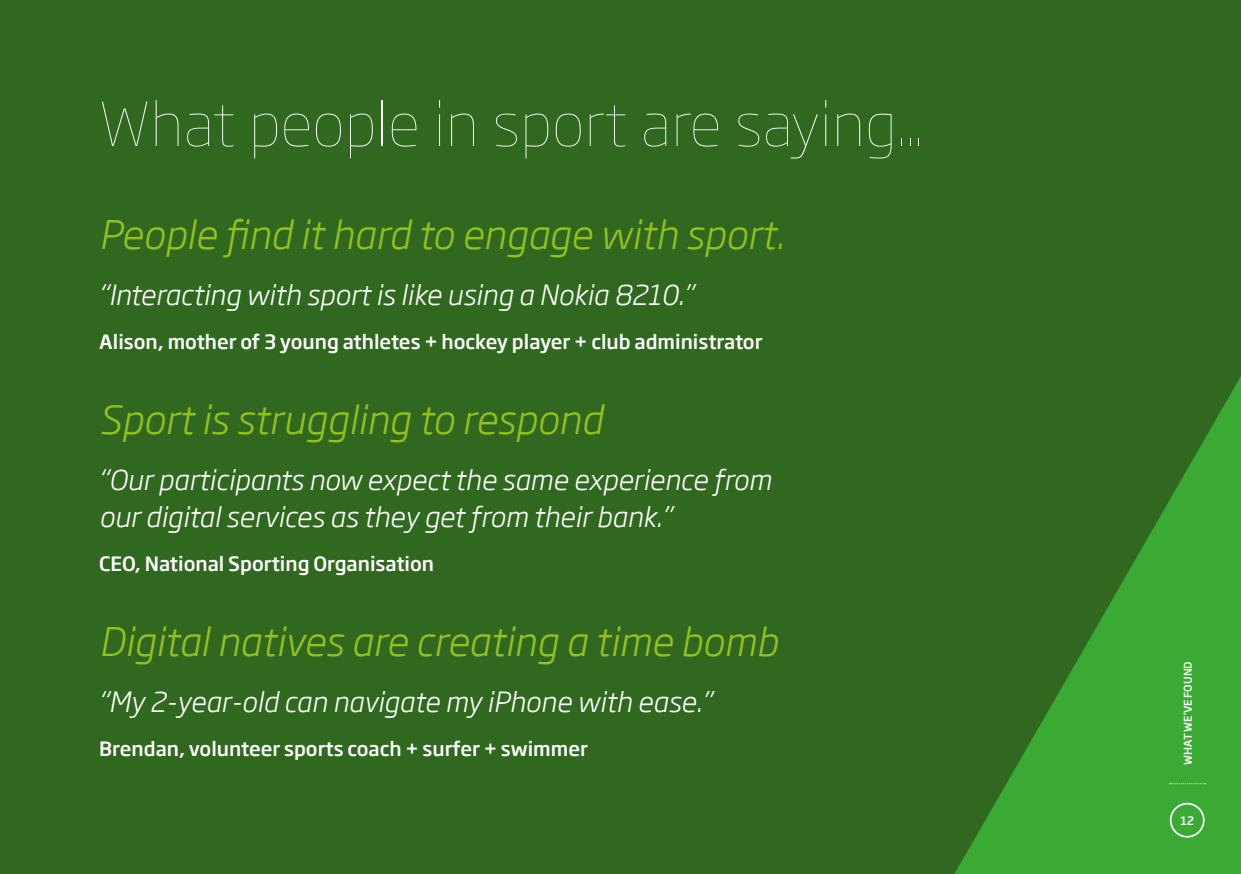
<style>
.page{position:relative;width:1241px;height:874px;background:#fff}
.page>*{position:absolute;margin:0;border:0;box-sizing:border-box;transform-origin:0 0}
.t1{font:100 59.5px "Soho Gothic Std";letter-spacing:.01em;color:#fff}
.t2{font:italic 300 38.68px "Soho Gothic Std";color:#95c11f}
.t3{font:italic 300 27.3px/36.4px "Soho Gothic Std";color:#fff}
.t4{font:500 19.25px "Soho Gothic Std";color:#fff}
.t5{font:500 11.38px "Soho Gothic Std";color:#fff}
.t6{font:500 10.5px "Soho Gothic Std";letter-spacing:-.005em;color:#fff}
</style>
<div class="page">
<div style="left:0;top:0;width:1240px;height:873px;background:#31681f"></div>
<svg style="left:955px;top:378px;width:285px;height:495px"></svg>
<div style="left:1169px;top:802px;width:35px;height:35px;border:2px solid #fff;border-radius:50%"></div>
<svg style="left:1169px;top:782px;width:36px;height:1px"></svg>
<h1 class="t1" style="left:99px;top:86px;width:824px">What people in sport are saying...</h1>
<h2 class="t2" style="left:99px;top:210px;width:686px">People find it hard to engage with sport.</h2>
<p class="t3" style="left:99px;top:277px;width:595px">“Interacting with sport is like using a Nokia 8210.”</p>
<p class="t4" style="left:99px;top:330px;width:664px">Alison, mother of 3 young athletes + hockey player + club administrator</p>
<h2 class="t2" style="left:99px;top:395px;width:505px">Sport is struggling to respond</h2>
<p class="t3" style="left:99px;top:462px;width:673px">“Our participants now expect the same experience from our digital services as they get from their bank.”</p>
<p class="t4" style="left:99px;top:551px;width:336px">CEO, National Sporting Organisation</p>
<h2 class="t2" style="left:99px;top:617px;width:680px">Digital natives are creating a time bomb</h2>
<p class="t3" style="left:99px;top:683px;width:613px">“My 2-year-old can navigate my iPhone with ease.”</p>
<p class="t4" style="left:99px;top:736px;width:490px">Brendan, volunteer sports coach + surfer + swimmer</p>
<p class="t6" style="left:1180px;top:764px;width:105px;rotate:-90deg">WHAT WE’VE FOUND</p>
<p class="t5" style="left:1180px;top:812px;width:15px">12</p>
</div>
